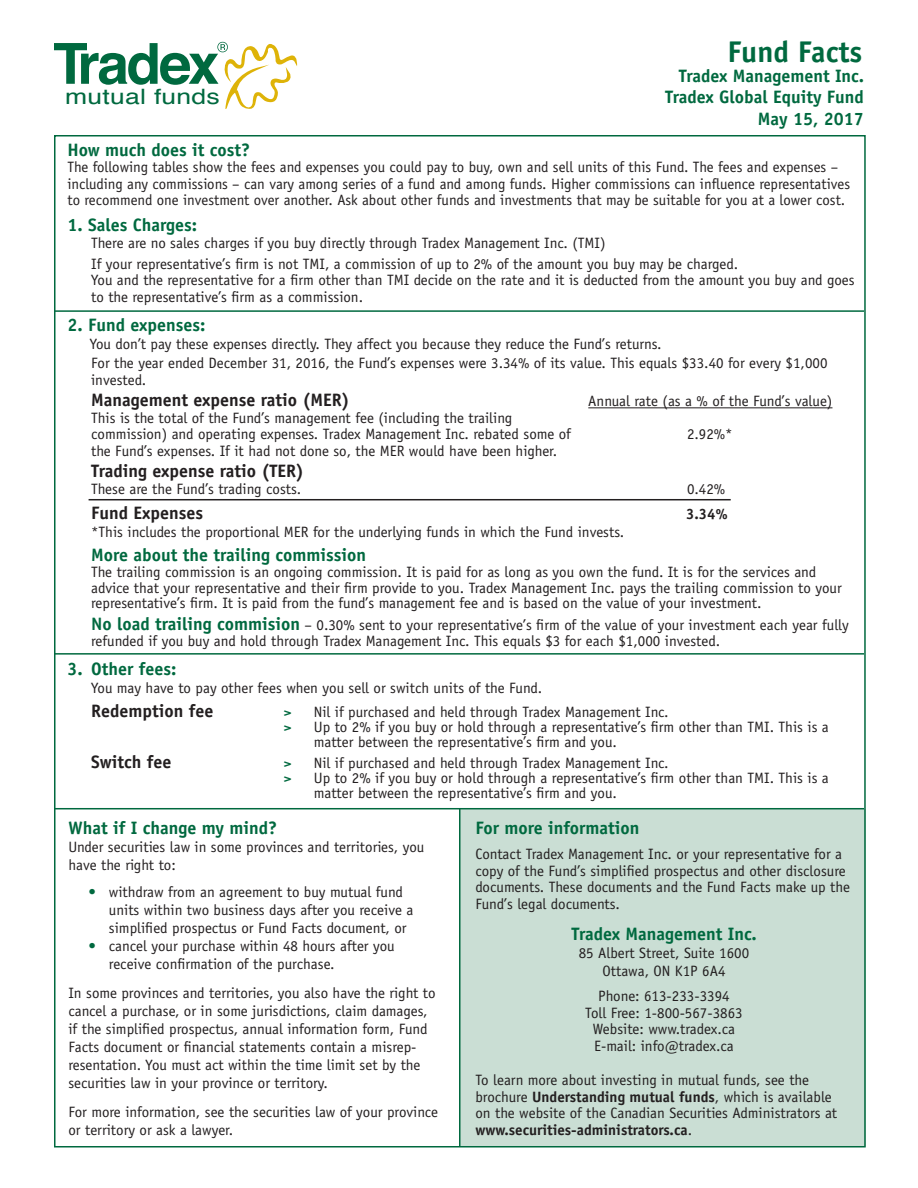
<style>
.page{position:relative;width:918px;height:1188px;background:#fff}
.page>*{position:absolute;margin:0;border:0;box-sizing:border-box;transform-origin:0 0}
.t1{font:700 30px "Officina Sans Std";color:#00693f}
.t2{font:21.15px "Helvetica";letter-spacing:.01em;color:#00693f;scale:1.25 1}
.t3{font:700 18px "Officina Sans Std";color:#00693f}
.t4{font:700 18px "Officina Sans Std";color:#231f20}
.t5{font:15px/18px "Officina Sans Std";color:#231f20}
.t6{font:700 15px "Officina Sans Std";color:#231f20}
.s1{font-weight:700;font-size:18px;color:#00693f}
.s2{font-weight:700;color:#00693f}
.s3{color:#00693f}
.s4{font-weight:700}
</style>
<div class="page">
<div style="left:459px;top:809px;width:407px;height:337px;background:#caded4"></div>
<hr style="left:459px;top:809px;width:1px;height:337px;background:#00693f">
<hr style="left:588px;top:407px;width:244px;height:1px;background:#231f20">
<hr style="left:54px;top:310px;width:810px;height:2px;background:#00693f">
<hr style="left:89px;top:499px;width:642px;height:1px;background:#231f20">
<hr style="left:54px;top:808px;width:810px;height:1px;background:#00693f">
<hr style="left:54px;top:653px;width:810px;height:2px;background:#00693f">
<svg style="left:54px;top:41px;width:244px;height:68px"></svg>
<p class="t2" style="left:65px;top:80px;width:125px">mutual funds</p>
<p class="t1" style="left:727px;top:33px;width:136px">Fund Facts</p>
<p class="t3" style="left:679px;top:64px;width:187px">Tradex Management Inc.</p>
<p class="t3" style="left:665px;top:86px;width:200px">Tradex Global Equity Fund</p>
<p class="t3" style="left:758px;top:108px;width:108px">May 15, 2017</p>
<p class="t3" style="left:68px;top:138px;width:184px">How much does it cost?</p>
<p class="t5" style="left:68px;top:159px;width:784px;line-height:16.5px">The following tables show the fees and expenses you could pay to buy, own and sell units of this Fund. The fees and expenses – including any commissions – can vary among series of a fund and among funds. Higher commissions can influence representatives to recommend one investment over another. Ask about other funds and investments that may be suitable for you at a lower cost.</p>
<p class="t3" style="left:68px;top:214px;width:131px">1. Sales Charges:</p>
<p class="t5" style="left:91px;top:234px;width:516px">There are no sales charges if you buy directly through Tradex Management Inc. (TMI)</p>
<p class="t5" style="left:91px;top:255px;width:648px">If your representative’s firm is not TMI, a commission of up to 2% of the amount you buy may be charged.</p>
<p class="t5" style="left:91px;top:271px;width:765px">You and the representative for a firm other than TMI decide on the rate and it is deducted from the amount you buy and goes</p>
<p class="t5" style="left:91px;top:288px;width:273px">to the representative’s firm as a commission.</p>
<p class="t3" style="left:68px;top:313px;width:140px">2. Fund expenses:</p>
<p class="t5" style="left:90px;top:335px;width:574px">You don’t pay these expenses directly. They affect you because they reduce the Fund’s returns.</p>
<p class="t5" style="left:91px;top:354px;width:738px">For the year ended December 31, 2016, the Fund’s expenses were 3.34% of its value. This equals $33.40 for every $1,000</p>
<p class="t5" style="left:91px;top:371px;width:57px">invested.</p>
<p class="t4" style="left:91px;top:389px;width:260px">Management expense ratio (MER)</p>
<p class="t5" style="left:588px;top:392px;width:246px">Annual rate (as a % of the Fund’s value)</p>
<p class="t5" style="left:91px;top:409px;width:423px">This is the total of the Fund’s management fee (including the trailing</p>
<p class="t5" style="left:91px;top:425px;width:481px">commission) and operating expenses. Tradex Management Inc. rebated some of</p>
<p class="t5" style="left:687px;top:425px;width:47px">2.92%*</p>
<p class="t5" style="left:91px;top:442px;width:468px">the Fund’s expenses. If it had not done so, the MER would have been higher.</p>
<p class="t4" style="left:91px;top:460px;width:214px">Trading expense ratio (TER)</p>
<p class="t5" style="left:91px;top:480px;width:212px">These are the Fund’s trading costs.</p>
<p class="t5" style="left:687px;top:480px;width:40px">0.42%</p>
<p class="t4" style="left:91px;top:501px;width:113px">Fund Expenses</p>
<p class="t6" style="left:686px;top:504px;width:43px">3.34%</p>
<p class="t5" style="left:91px;top:522px;width:535px">*This includes the proportional MER for the underlying funds in which the Fund invests.</p>
<p class="t3" style="left:91px;top:544px;width:277px">More about the trailing commission</p>
<p class="t5" style="left:91px;top:564px;width:752px;line-height:15.8px">The trailing commission is an ongoing commission. It is paid for as long as you own the fund. It is for the services and advice that your representative and their firm provide to you. Tradex Management Inc. pays the trailing commission to your representative’s firm. It is paid from the fund’s management fee and is based on the value of your investment.</p>
<p class="t5" style="left:91px;top:617px;width:759px;line-height:15.8px"><span class="s1">No load trailing commision</span> – 0.30% sent to your representative’s firm of the value of your investment each year fully refunded if you buy and hold through Tradex Management Inc. This equals $3 for each $1,000 invested.</p>
<p class="t3" style="left:68px;top:658px;width:110px">3. Other fees:</p>
<p class="t5" style="left:91px;top:679px;width:453px">You may have to pay other fees when you sell or switch units of the Fund.</p>
<p class="t4" style="left:91px;top:700px;width:124px">Redemption fee</p>
<p class="t5" style="left:284px;top:703px;width:387px"><span class="s2">&gt;</span> Nil if purchased and held through Tradex Management Inc.</p>
<p class="t5" style="left:284px;top:718px;width:547px"><span class="s2">&gt;</span> Up to 2% if you buy or hold through a representative’s firm other than TMI. This is a</p>
<p class="t5" style="left:314px;top:733px;width:305px">matter between the representative’s firm and you.</p>
<p class="t4" style="left:91px;top:751px;width:82px">Switch fee</p>
<p class="t5" style="left:284px;top:754px;width:387px"><span class="s2">&gt;</span> Nil if purchased and held through Tradex Management Inc.</p>
<p class="t5" style="left:284px;top:769px;width:547px"><span class="s2">&gt;</span> Up to 2% if you buy or hold through a representative’s firm other than TMI. This is a</p>
<p class="t5" style="left:314px;top:784px;width:305px">matter between the representative’s firm and you.</p>
<p class="t3" style="left:68px;top:817px;width:210px">What if I change my mind?</p>
<p class="t5" style="left:68px;top:838px;width:357px">Under securities law in some provinces and territories, you have the right to:</p>
<p class="t5" style="left:109px;top:883px;width:306px;text-indent:-20px"><span class="s3">•</span> withdraw from an agreement to buy mutual fund units within two business days after you receive a simplified prospectus or Fund Facts document, or</p>
<p class="t5" style="left:89px;top:937px;width:308px"><span class="s3">•</span> cancel your purchase within 48 hours after you</p>
<p class="t5" style="left:109px;top:955px;width:227px">receive confirmation of the purchase.</p>
<p class="t5" style="left:68px;top:984px;width:369px">In some provinces and territories, you also have the right to cancel a purchase, or in some jurisdictions, claim damages, if the simplified prospectus, annual information form, Fund Facts document or financial statements contain a misrep&shy;resentation. You must act within the time limit set by the securities law in your province or territory.</p>
<p class="t5" style="left:68px;top:1102px;width:371px">For more information, see the securities law of your province or territory or ask a lawyer.</p>
<p class="t3" style="left:475px;top:817px;width:166px">For more information</p>
<p class="t5" style="left:475px;top:846px;width:376px;line-height:16.5px">Contact Tradex Management Inc. or your representative for a copy of the Fund’s simplified prospectus and other disclosure documents. These documents and the Fund Facts make up the Fund’s legal documents.</p>
<p class="t3" style="left:571px;top:922px;width:187px">Tradex Management Inc.</p>
<p class="t5" style="left:579px;top:943px;width:172px">85 Albert Street, Suite 1600</p>
<p class="t5" style="left:602px;top:961px;width:125px">Ottawa, ON K1P 6A4</p>
<p class="t5" style="left:598px;top:987px;width:133px">Phone: 613-233-3394</p>
<p class="t5" style="left:585px;top:1003px;width:159px">Toll Free: 1-800-567-3863</p>
<p class="t5" style="left:593px;top:1020px;width:144px">Website: www.tradex.ca</p>
<p class="t5" style="left:594px;top:1036px;width:141px">E-mail: info@tradex.ca</p>
<p class="t5" style="left:475px;top:1072px;width:363px;line-height:16.5px">To learn more about investing in mutual funds, see the brochure <span class="s4">Understanding mutual funds</span>, which is available on the website of the Canadian Securities Administrators at <span class="s4">www.securities-administrators.ca</span>.</p>
</div>
